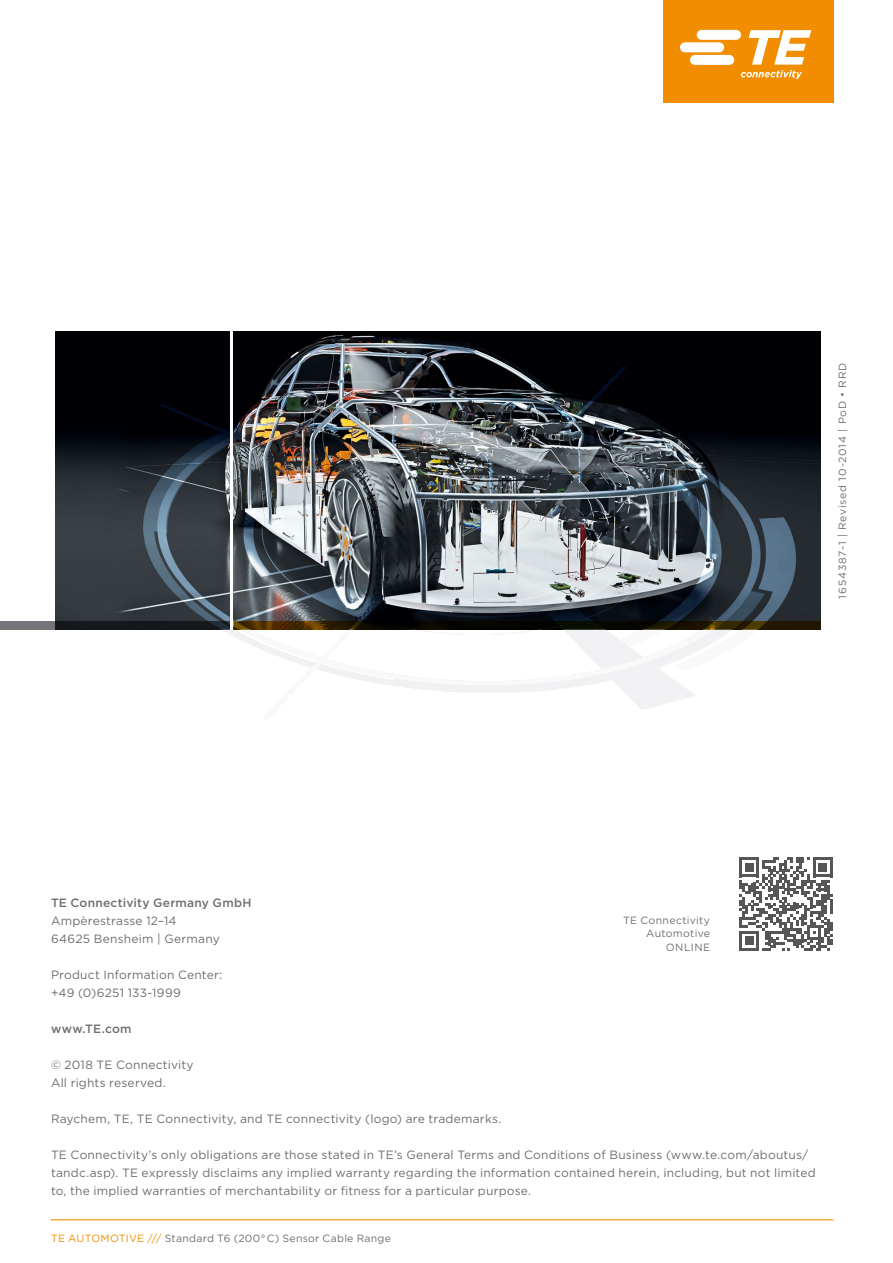
<style>
.page{position:relative;width:893px;height:1263px;background:#fff}
.page>*{position:absolute;margin:0;border:0;box-sizing:border-box;transform-origin:0 0}
.t1{font:12px/18px "Gotham";letter-spacing:.015em;color:#6e6e6e}
.t2{font:500 12px "Gotham";letter-spacing:.02em;color:#6e6e6e}
.t3{font:10.5px/13.5px "Gotham";letter-spacing:.025em;color:#6e6e6e;text-align:right}
.t4{font:10.5px "Gotham";letter-spacing:.07em;color:#6e6e6e}
.s1{color:#f28d00}
</style>
<div class="page">
<div style="left:663px;top:0;width:170px;height:102px;background:#f28d00"></div>
<svg style="left:680px;top:30px;width:131px;height:49px"></svg>
<svg style="left:739px;top:857px;width:94px;height:94px"></svg>
<img style="left:55px;top:332px;width:175px;height:289px">
<img style="left:234px;top:332px;width:587px;height:289px">
<svg style="left:234px;top:621px;width:587px;height:8px;background:#1e1500"></svg>
<svg style="left:0;top:621px;width:230px;height:8px;background:#2c2f33"></svg>
<img style="left:55px;top:629px;width:766px;height:90px">
<hr style="left:51px;top:1219px;width:782px;height:1px;background:#f28d00">
<p class="t4" style="left:836px;top:599px;width:238px;rotate:-90deg">1654387-1 | Revised 10-2014 | PoD • RRD</p>
<p class="t2" style="left:51px;top:895px;width:202px">TE Connectivity Germany GmbH</p>
<p class="t1" style="left:51px;top:911px;width:170px">Ampèrestrasse 12–14<br>64625 Bensheim | Germany</p>
<p class="t1" style="left:51px;top:965px;width:173px">Product Information Center: +49 (0)6251 133-1999</p>
<p class="t2" style="left:51px;top:1021px;width:82px">www.TE.com</p>
<p class="t1" style="left:51px;top:1055px;width:144px">© 2018 TE Connectivity<br>All rights reserved.</p>
<p class="t1" style="left:51px;top:1109px;width:452px">Raychem, TE, TE Connectivity, and TE connectivity (logo) are trademarks.</p>
<p class="t1" style="left:51px;top:1145px;width:766px">TE Connectivity’s only obligations are those stated in TE’s General Terms and Conditions of Business (www.te.com/aboutus/ tandc.asp). TE expressly disclaims any implied warranty regarding the information contained herein, including, but not limited to, the implied warranties of merchantability or fitness for a particular purpose.</p>
<p class="t3" style="left:623px;top:913px;width:89px">TE Connectivity<br>Automotive<br>ONLINE</p>
<p class="t3" style="left:51px;top:1231px;width:341px"><span class="s1">TE AUTOMOTIVE ///</span> Standard T6 (200° C) Sensor Cable Range</p>
</div>
